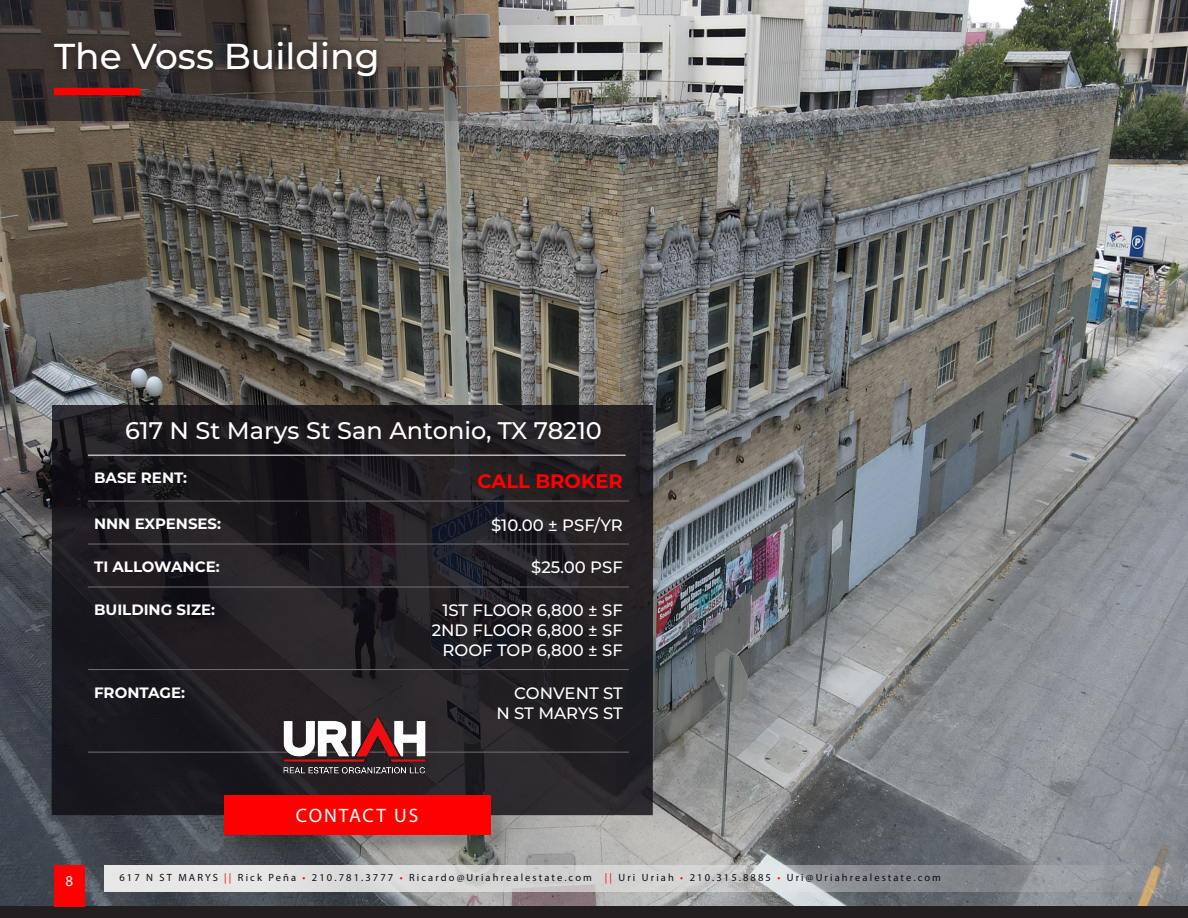
<style>
.page{position:relative;width:1188px;height:918px;background:#fff}
.page>*{position:absolute;margin:0;border:0;box-sizing:border-box;transform-origin:0 0}
.t1{font:500 36px "Montserrat";color:#fff}
.t2{font:500 24px "Montserrat";color:#fff}
.t3{font:700 19.5px "Montserrat";color:#f00}
.t4{font:19.5px "Myriad Pro";letter-spacing:.1em;color:#fff}
.t5{font:500 16.5px/19.8px "Montserrat";color:#fff;text-align:right}
.t6{font:700 15px "Montserrat";color:#fff}
.t7{font:15px "Myriad Pro";color:#fff}
.t8{font:10.5px "Myriad Pro";letter-spacing:.2em;color:#0f0c13}
.s1{color:#f00}
</style>
<div class="page">
<img style="left:0;top:0;width:1188px;height:907px">
<svg style="left:52px;top:405px;width:601px;height:410px;background:#211e23"></svg>
<div style="left:226px;top:798px;width:284px;height:56px;background:#231f20;opacity:.25"></div>
<div style="left:224px;top:795px;width:267px;height:40px;background:#f00"></div>
<div style="left:0;top:907px;width:1188px;height:11px;background:#231f20"></div>
<svg style="left:104px;top:865px;width:1084px;height:26px;background:#bebfc0"></svg>
<div style="left:54px;top:865px;width:31px;height:42px;background:#f00"></div>
<svg style="left:0;top:0;width:594px;height:120px;background:#5a5451"></svg>
<svg style="left:46px;top:35px;width:338px;height:49px;background:#3e3633"></svg>
<div style="left:54px;top:88px;width:86px;height:7px;background:#f00"></div>
<hr style="left:88px;top:501px;width:260px;height:1px;background:#706f72">
<hr style="left:348px;top:501px;width:281px;height:1px;background:#706f72">
<hr style="left:88px;top:544px;width:260px;height:1px;background:#706f72">
<hr style="left:88px;top:587px;width:260px;height:1px;background:#706f72">
<hr style="left:88px;top:669px;width:260px;height:1px;background:#706f72">
<hr style="left:348px;top:544px;width:281px;height:1px;background:#706f72">
<hr style="left:348px;top:587px;width:281px;height:1px;background:#706f72">
<hr style="left:348px;top:669px;width:281px;height:1px;background:#706f72">
<hr style="left:88px;top:752px;width:260px;height:1px;background:#706f72">
<hr style="left:348px;top:752px;width:281px;height:1px;background:#706f72">
<img style="left:277px;top:716px;width:159px;height:63px">
<hr style="left:88px;top:455px;width:538px;height:1px;background:#fff">
<h1 class="t1" style="left:54px;top:32px;width:327px">The Voss Building</h1>
<h2 class="t2" style="left:125px;top:414px;width:478px">617 N St Marys St San Antonio, TX 78210</h2>
<h3 class="t6" style="left:94px;top:467px;width:95px">BASE RENT:</h3>
<h3 class="t3" style="left:477px;top:467px;width:147px">CALL BROKER</h3>
<h3 class="t6" style="left:94px;top:513px;width:129px">NNN EXPENSES:</h3>
<h3 class="t5" style="left:491px;top:514px;width:133px">$10.00 ± PSF/YR</h3>
<h3 class="t6" style="left:94px;top:556px;width:127px">TI ALLOWANCE:</h3>
<h3 class="t5" style="left:531px;top:557px;width:93px">$25.00 PSF</h3>
<h3 class="t6" style="left:94px;top:599px;width:123px">BUILDING SIZE:</h3>
<h3 class="t5" style="left:432px;top:600px;width:193px">1ST FLOOR 6,800 ± SF<br>2ND FLOOR 6,800 ± SF<br>ROOF TOP 6,800 ± SF</h3>
<h3 class="t6" style="left:94px;top:681px;width:92px">FRONTAGE:</h3>
<h3 class="t5" style="left:496px;top:683px;width:128px">CONVENT ST<br>N ST MARYS ST</h3>
<h3 class="t7" style="left:65px;top:872px;width:9px">8</h3>
<h3 class="t4" style="left:296px;top:803px;width:124px">CONTACT US</h3>
<p class="t8" style="left:119px;top:871px;width:823px">617 N ST MARYS <span class="s1">||</span> Rick Peña <span class="s1">•</span> 210.781.3777 <span class="s1">•</span> Ricardo@Uriahrealestate.com <span class="s1">||</span> Uri Uriah <span class="s1">•</span> 210.315.8885 <span class="s1">•</span> Uri@Uriahrealestate.com</p>
</div>
